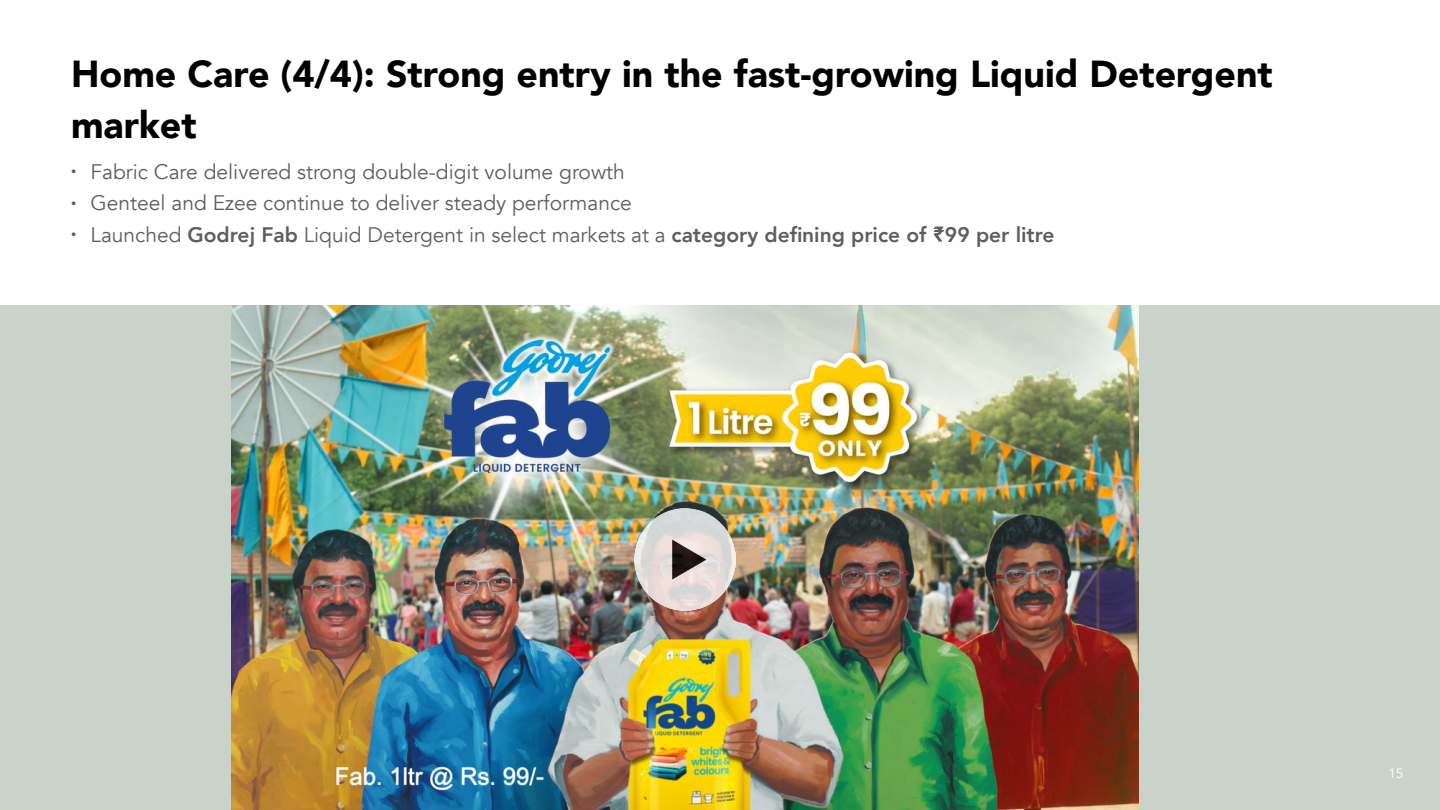
<style>
.page{position:relative;width:1440px;height:810px;background:#fff}
.page>*{position:absolute;margin:0;border:0;box-sizing:border-box;transform-origin:0 0}
.t1{font:900 37.5px/51px "Avenir";color:#000}
.t2{font:21px "Avenir";color:#5e5e5e}
.t3{font:800 21px "Avenir";color:#5e5e5e}
.t4{font:13.5px "Avenir";color:#fff}
.s1{font-weight:400}
</style>
<div class="page">
<div style="left:0;top:305px;width:1440px;height:505px;background:#cad3c9"></div>
<img style="left:231px;top:306px;width:908px;height:504px">
<img style="left:634px;top:509px;width:102px;height:101px">
<svg style="left:934px;top:227px;width:10px;height:15px"></svg>
<h1 class="t1" style="left:71px;top:47px;width:1203px">Home Care (4/4): Strong entry in the fast-growing Liquid Detergent market</h1>
<p class="t2" style="left:71px;top:159px;width:555px"><sup>•</sup> Fabric Care delivered strong double-digit volume growth</p>
<p class="t2" style="left:71px;top:190px;width:562px"><sup>•</sup> Genteel and Ezee continue to deliver steady performance</p>
<p class="t3" style="left:71px;top:218px;width:985px"><sup>•</sup> <span class="s1">Launched</span> Godrej Fab <span class="s1">Liquid Detergent in select markets at a</span> category defining price of 99 per litre</p>
<p class="t4" style="left:1388px;top:765px;width:17px">15</p>
</div>
